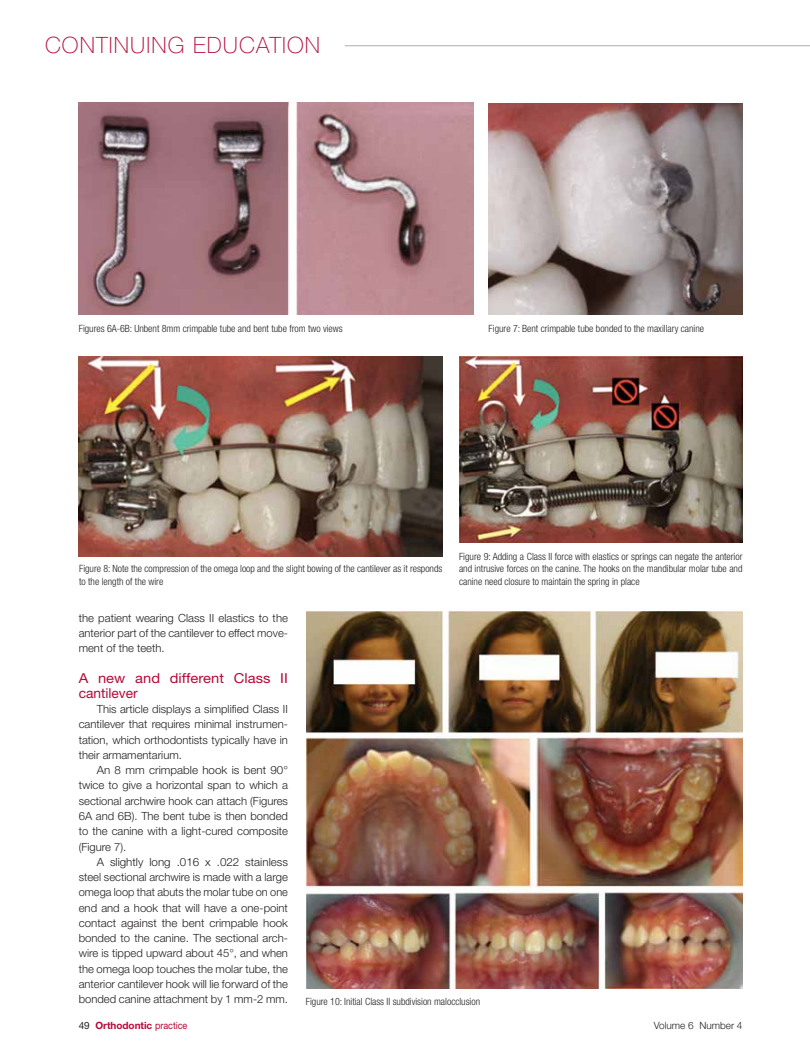
<style>
.page{position:relative;width:810px;height:1054px;background:#fff}
.page>*{position:absolute;margin:0;border:0;box-sizing:border-box;transform-origin:0 0}
.t1{font:100 22.5px "Helvetica Neue";letter-spacing:.05em;color:#b50938}
.t2{font:13.75px/15.2px "Helvetica Neue";letter-spacing:.005em;color:#b50938;scale:1.07 1}
.t3{font:300 11.25px/15.2px "Helvetica Neue";color:#231f20;text-align:justify}
.t4{font:300 condensed 10px/12.5px "Helvetica Neue";color:#231f20}
.t5{font:700 10px "Helvetica Neue";letter-spacing:-.005em;color:#b50938}
.t6{font:300 10px "Helvetica Neue";color:#231f20}
.s1{font-weight:400;color:#231f20}
.s2{font-weight:400}
</style>
<div class="page">
<img style="left:79px;top:103px;width:394px;height:211px">
<img style="left:489px;top:103px;width:253px;height:211px">
<img style="left:79px;top:356px;width:363px;height:200px">
<img style="left:459px;top:356px;width:283px;height:186px">
<img style="left:306px;top:611px;width:436px;height:376px">
<hr style="left:345px;top:45px;width:465px;height:1px;background:#bcbec0">
<h1 class="t1" style="left:45px;top:32px;width:277px">CONTINUING EDUCATION</h1>
<p class="t4" style="left:79px;top:322px;width:265px">Figures 6A-6B: Unbent 8mm crimpable tube and bent tube from two views</p>
<p class="t4" style="left:489px;top:322px;width:217px">Figure 7: Bent crimpable tube bonded to the maxillary canine</p>
<p class="t4" style="left:79px;top:562px;width:365px">Figure 8: Note the compression of the omega loop and the slight bowing of the cantilever as it responds to the length of the wire</p>
<p class="t4" style="left:459px;top:549px;width:285px;text-align:justify">Figure 9: Adding a Class II force with elastics or springs can negate the anterior and intrusive forces on the canine. The hooks on the mandibular molar tube and canine need closure to maintain the spring in place</p>
<p class="t3" style="left:79px;top:609px;width:211px">the patient wearing Class II elastics to the anterior part of the cantilever to effect move&shy;ment of the teeth.</p>
<p class="t2" style="left:79px;top:669px;width:197px">A new and different Class II cantilever</p>
<p class="t3" style="left:79px;top:701px;width:211px;text-indent:18px">This article displays a simplified Class II cantilever that requires minimal instrumen&shy;tation, which orthodontists typically have in their armamentarium.</p>
<p class="t3" style="left:79px;top:762px;width:211px;text-indent:18px">An 8 mm crimpable hook is bent 90° twice to give a horizontal span to which a sectional archwire hook can attach (Figures 6A and 6B). The bent tube is then bonded to the canine with a light-cured composite (Figure 7).</p>
<p class="t3" style="left:79px;top:853px;width:211px;text-indent:18px">A slightly long .016 x .022 stainless steel sectional archwire is made with a large omega loop that abuts the molar tube on one end and a hook that will have a one-point contact against the bent crimpable hook bonded to the canine. The sectional arch&shy;wire is tipped upward about 45°, and when the omega loop touches the molar tube, the anterior cantilever hook will lie forward of the bonded canine attachment by 1 mm-2 mm.</p>
<p class="t4" style="left:306px;top:994px;width:176px">Figure 10: Initial Class II subdivision malocclusion</p>
<p class="t5" style="left:79px;top:1018px;width:110px"><span class="s1">49</span> Orthodontic <span class="s2">practice</span></p>
<p class="t6" style="left:654px;top:1018px;width:90px">Volume 6 Number 4</p>
</div>
